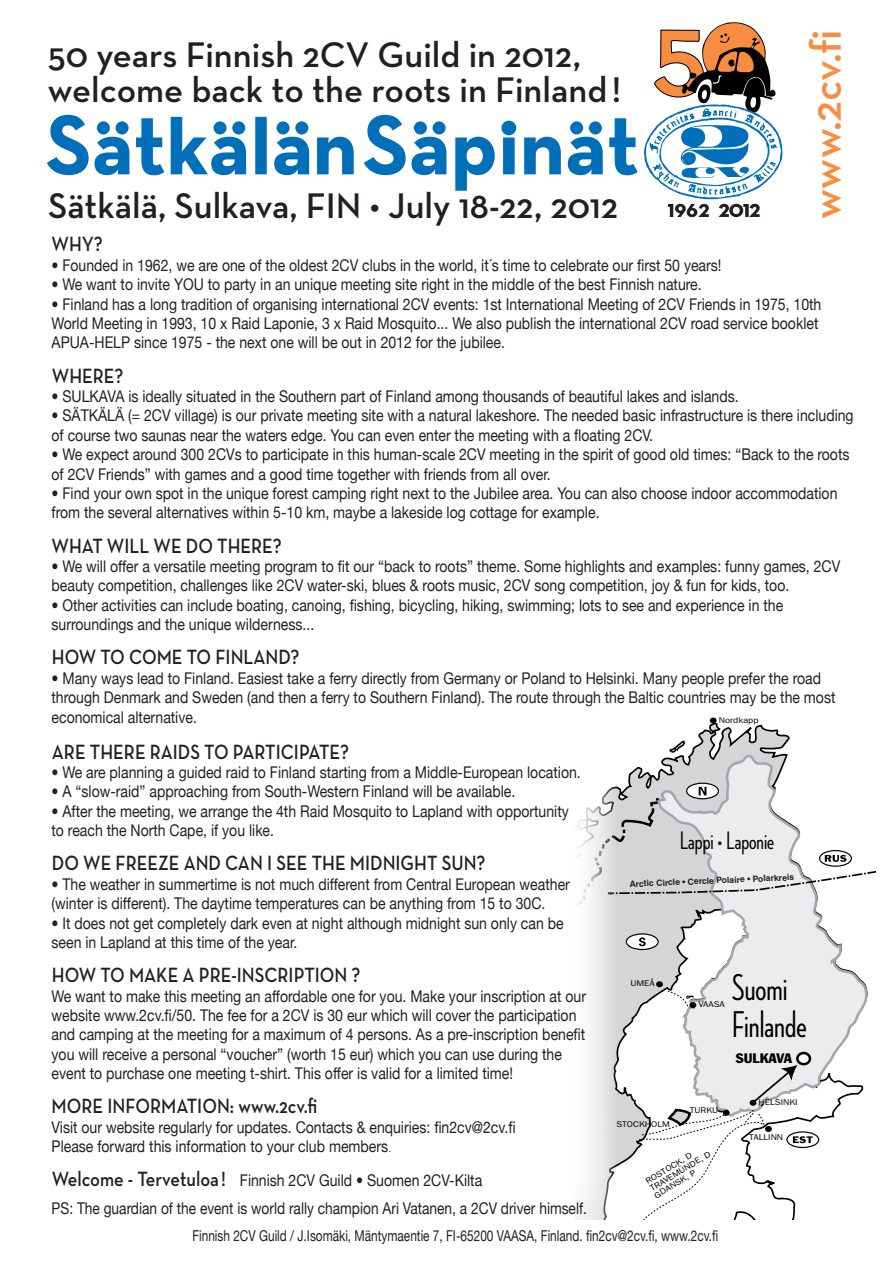
<style>
.page{position:relative;width:893px;height:1263px;background:#fff}
.page>*{position:absolute;margin:0;border:0;box-sizing:border-box;transform-origin:0 0}
.t1{font:600 43.5px "Neutraface Text";color:#f68d40}
.t2{font:500 37.95px/36.5px "Neutraface Condensed";color:#000;scale:.9 1}
.t3{font:600 36.3px/34.8px "Neutraface Text";color:#231f20}
.t4{font:500 25.8px "Neutraface Condensed";color:#000;scale:.9 1}
.t5{font:600 21px "Neutraface Text";color:#231f20;scale:.87 1}
.t6{font:16.2px/19.4px "Helvetica Neue";color:#231f20;scale:.87 1}
.t7{font:16.2px "Helvetica Neue";color:#231f20;scale:.85 1}
.t8{font:15px "Helvetica Neue";color:#231f20;scale:.79 1}
.t9{font:condensed 13.5px "Franklin Gothic";color:#000;scale:1.13 1}
.t10{font:700 8.7px "Helvetica";color:#231f20}
.t11{font:8.4px/8.4px "Franklin Gothic";color:#000;scale:1.13 1}
.s1{font-family:"Times";font-size:11.7px}
.s2{font-family:"Neutraface Text";font-weight:600;font-size:21px}
</style>
<div class="page">
<svg style="left:364px;top:115px;width:274px;height:76px"></svg>
<svg style="left:47px;top:115px;width:307px;height:60px"></svg>
<svg style="left:644px;top:22px;width:139px;height:195px"></svg>
<svg style="left:616px;top:717px;width:174px;height:70px"></svg>
<svg style="left:709px;top:722px;width:12px;height:12px"></svg>
<svg style="left:666px;top:739px;width:20px;height:14px"></svg>
<svg style="left:656px;top:753px;width:134px;height:34px;background:#cecfd0"></svg>
<svg style="left:687px;top:783px;width:31px;height:16px"></svg>
<div style="left:686px;top:783px;width:33px;height:16px;border:1px solid #000;border-radius:50%"></div>
<div style="left:710px;top:717px;width:7px;height:6px;background:#000;border-radius:50%"></div>
<svg style="left:616px;top:787px;width:259px;height:433px"></svg>
<p class="t3" style="left:48px;top:37px;width:575px">50 years Finnish 2CV Guild in 2012, welcome back to the roots in Finland!</p>
<p class="t3" style="left:48px;top:188px;width:572px">Sätkälä, Sulkava, FIN • July 18-22, 2012</p>
<p class="t1" style="left:799px;top:219px;width:191px;rotate:-90deg">www.2cv.fi</p>
<p class="t5" style="left:52px;top:231px;width:61px">WHY?</p>
<p class="t6" style="left:52px;top:255px;width:772px">• Founded in 1962, we are one of the oldest 2CV clubs in the world, it´s time to celebrate our first 50 years!</p>
<p class="t6" style="left:52px;top:274px;width:749px">• We want to invite YOU to party in an unique meeting site right in the middle of the best Finnish nature.</p>
<p class="t6" style="left:52px;top:294px;width:886px">• Finland has a long tradition of organising international 2CV events: 1st International Meeting of 2CV Friends in 1975, 10th<br>World Meeting in 1993, 10 x Raid Laponie, 3 x Raid Mosquito... We also publish the international 2CV road service booklet<br>APUA-HELP since 1975 - the next one will be out in 2012 for the jubilee.</p>
<p class="t5" style="left:52px;top:362px;width:84px">WHERE?</p>
<p class="t6" style="left:52px;top:386px;width:791px">• SULKAVA is ideally situated in the Southern part of Finland among thousands of beautiful lakes and islands.</p>
<p class="t6" style="left:52px;top:406px;width:923px">• SÄTKÄLÄ (= 2CV village) is our private meeting site with a natural lakeshore. The needed basic infrastructure is there including of course two saunas near the waters edge. You can even enter the meeting with a floating 2CV.</p>
<p class="t6" style="left:52px;top:444px;width:919px">• We expect around 300 2CVs to participate in this human-scale 2CV meeting in the spirit of good old times: “Back to the roots of 2CV Friends” with games and a good time together with friends from all over.</p>
<p class="t6" style="left:52px;top:483px;width:905px">• Find your own spot in the unique forest camping right next to the Jubilee area. You can also choose indoor accommodation from the several alternatives within 5-10 km, maybe a lakeside log cottage for example.</p>
<p class="t5" style="left:52px;top:532px;width:266px">WHAT WILL WE DO THERE?</p>
<p class="t6" style="left:52px;top:556px;width:908px">• We will offer a versatile meeting program to fit our “back to roots” theme. Some highlights and examples: funny games, 2CV beauty competition, challenges like 2CV water-ski, blues &amp; roots music, 2CV song competition, joy &amp; fun for kids, too.</p>
<p class="t6" style="left:52px;top:595px;width:843px">• Other activities can include boating, canoing, fishing, bicycling, hiking, swimming; lots to see and experience in the surroundings and the unique wilderness...</p>
<p class="t5" style="left:52px;top:644px;width:286px">HOW TO COME TO FINLAND?</p>
<p class="t6" style="left:52px;top:668px;width:902px">• Many ways lead to Finland. Easiest take a ferry directly from Germany or Poland to Helsinki. Many people prefer the road through Denmark and Sweden (and then a ferry to Southern Finland). The route through the Baltic countries may be the most economical alternative.</p>
<p class="t5" style="left:52px;top:738px;width:343px">ARE THERE RAIDS TO PARTICIPATE?</p>
<p class="t6" style="left:52px;top:762px;width:610px">• We are planning a guided raid to Finland starting from a Middle-European location.</p>
<p class="t6" style="left:52px;top:782px;width:535px">• A “slow-raid” approaching from South-Western Finland will be available.</p>
<p class="t6" style="left:52px;top:801px;width:596px">• After the meeting, we arrange the 4th Raid Mosquito to Lapland with opportunity to reach the North Cape, if you like.</p>
<p class="t5" style="left:52px;top:850px;width:500px">DO WE FREEZE AND CAN I SEE THE MIDNIGHT SUN?</p>
<p class="t6" style="left:52px;top:874px;width:597px">• The weather in summertime is not much different from Central European weather (winter is different). The daytime temperatures can be anything from 15 to 30C.</p>
<p class="t6" style="left:52px;top:913px;width:590px">• It does not get completely dark even at night although midnight sun only can be seen in Lapland at this time of the year.</p>
<p class="t5" style="left:52px;top:962px;width:356px">HOW TO MAKE A PRE-INSCRIPTION ?</p>
<p class="t6" style="left:52px;top:986px;width:616px">We want to make this meeting an affordable one for you. Make your inscription at our website www.2cv.fi/50. The fee for a 2CV is 30 eur which will cover the participation and camping at the meeting for a maximum of 4 persons. As a pre-inscription benefit you will receive a personal “voucher” (worth 15 eur) which you can use during the event to purchase one meeting t-shirt. This offer is valid for a limited time!</p>
<p class="t5" style="left:52px;top:1093px;width:307px">MORE INFORMATION: www.2cv.fi</p>
<p class="t6" style="left:52px;top:1117px;width:535px">Visit our website regularly for updates. Contacts &amp; enquiries: fin2cv@2cv.fi</p>
<p class="t6" style="left:52px;top:1136px;width:391px">Please forward this information to your club members<span class="s1">.</span></p>
<p class="t6" style="left:52px;top:1171px;width:496px"><span class="s2">Welcome - Tervetuloa !</span> Finnish 2CV Guild • Suomen 2CV-Kilta</p>
<p class="t7" style="left:52px;top:1199px;width:631px">PS: The guardian of the event is world rally champion Ari Vatanen, a 2CV driver himself.</p>
<p class="t8" style="left:192px;top:1227px;width:667px">Finnish 2CV Guild / J.Isomäki, Mäntymaentie 7, FI-65200 VAASA, Finland. fin2cv@2cv.fi, www.2cv.fi</p>
<p class="t11" style="left:719px;top:715px;width:37px">Nordkapp</p>
<p class="t4" style="left:680px;top:825px;width:106px">Lappi • Laponie</p>
<p class="t10" style="left:629px;top:878px;width:166px;rotate:-2deg">Arctic Circle • Cercle Polaire • Polarkreis</p>
<p class="t2" style="left:732px;top:969px;width:85px">Suomi<br>Finlande</p>
<p class="t11" style="left:630px;top:979px;width:23px">UMEÅ</p>
<p class="t11" style="left:698px;top:1000px;width:25px">VAASA</p>
<p class="t9" style="left:736px;top:1050px;width:52px">SULKAVA</p>
<p class="t11" style="left:759px;top:1097px;width:36px">HELSINKI</p>
<p class="t11" style="left:690px;top:1106px;width:27px">TURKU</p>
<p class="t11" style="left:616px;top:1120px;width:49px">STOCKHOLM</p>
<p class="t11" style="left:749px;top:1132px;width:31px">TALLINN</p>
<p class="t11" style="left:644px;top:1178px;width:63px;rotate:-31deg">ROSTOCK, D<br>TRAVEMÜNDE, D<br>GDANSK, P</p>
</div>
